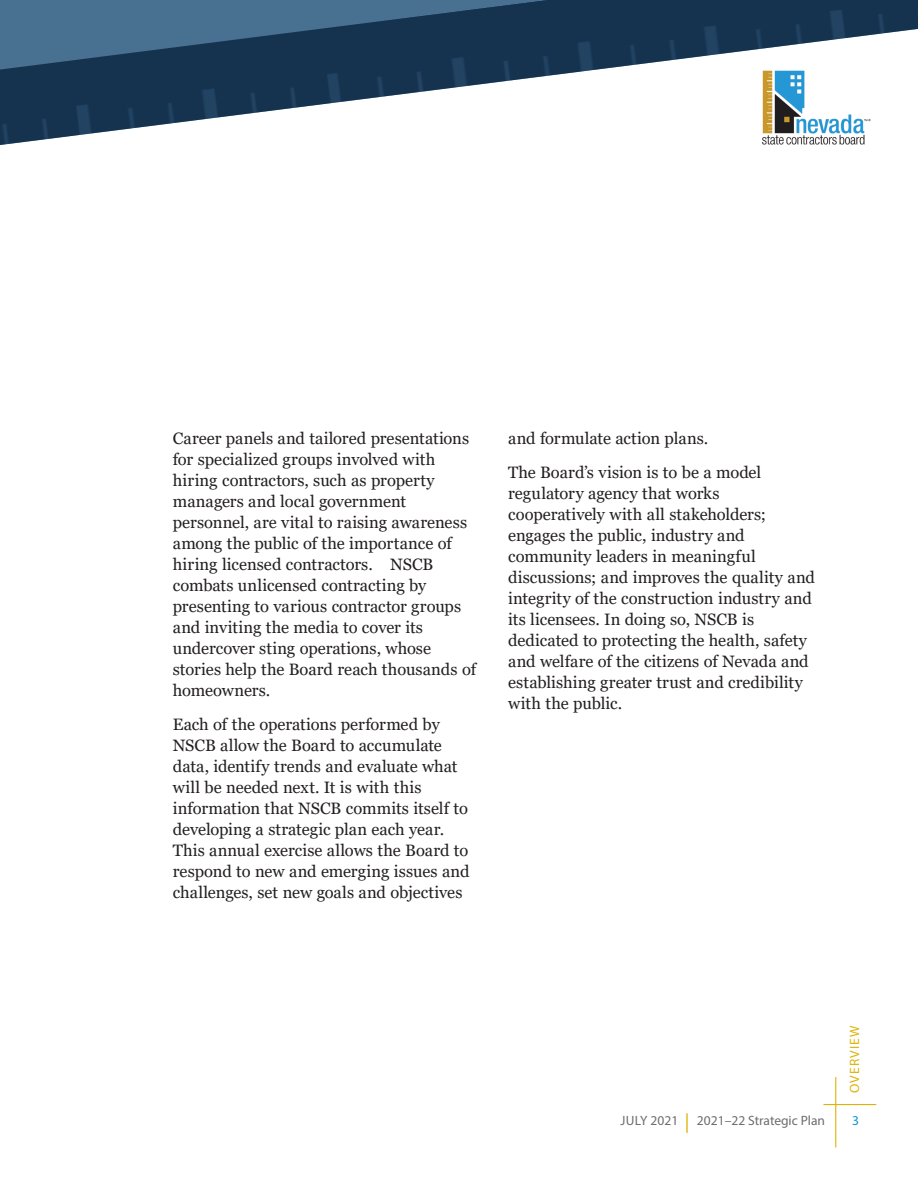
<style>
.page{position:relative;width:918px;height:1188px;background:#fff}
.page>*{position:absolute;margin:0;border:0;box-sizing:border-box;transform-origin:0 0}
.body_text{font:16.5px/21px "Georgia";color:#231f20}
.t1{font:13.5px "Myriad Pro";color:#6c6d70}
.goal{font:13.5px "Myriad Pro";letter-spacing:.09em;color:#deb308}
.t2{font:13.5px "Myriad Pro";color:#0696d7}
.s1{font-size:19.5px;color:#deb308}
</style>
<div class="page">
<hr style="left:823px;top:1104px;width:53px;height:1px;background:#deb308">
<hr style="left:835px;top:1077px;width:1px;height:71px;background:#deb308">
<img style="left:0;top:0;width:918px;height:145px">
<p class="body_text" style="left:173px;top:429px;width:305px">Career panels and tailored presentations for specialized groups involved with hiring contractors, such as property managers and local government personnel, are vital to raising awareness among the public of the importance of hiring licensed contractors. NSCB combats unlicensed contracting by presenting to various contractor groups and inviting the media to cover its undercover sting operations, whose stories help the Board reach thousands of homeowners.</p>
<p class="body_text" style="left:173px;top:715px;width:298px">Each of the operations performed by NSCB allow the Board to accumulate data, identify trends and evaluate what will be needed next. It is with this information that NSCB commits itself to developing a strategic plan each year.<br>This annual exercise allows the Board to respond to new and emerging issues and challenges, set new goals and objectives</p>
<p class="body_text" style="left:508px;top:429px;width:202px">and formulate action plans.</p>
<p class="body_text" style="left:508px;top:463px;width:308px">The Board’s vision is to be a model regulatory agency that works cooperatively with all stakeholders; engages the public, industry and community leaders in meaningful discussions; and improves the quality and integrity of the construction industry and its licensees. In doing so, NSCB is dedicated to protecting the health, safety and welfare of the citizens of Nevada and establishing greater trust and credibility with the public.</p>
<p class="goal" style="left:846px;top:1093px;width:70px;rotate:-90deg">OVERVIEW</p>
<p class="t1" style="left:621px;top:1112px;width:206px">JULY 2021 <span class="s1">|</span> 2021–22 Strategic Plan</p>
<p class="t2" style="left:852px;top:1112px;width:8px">3</p>
</div>
